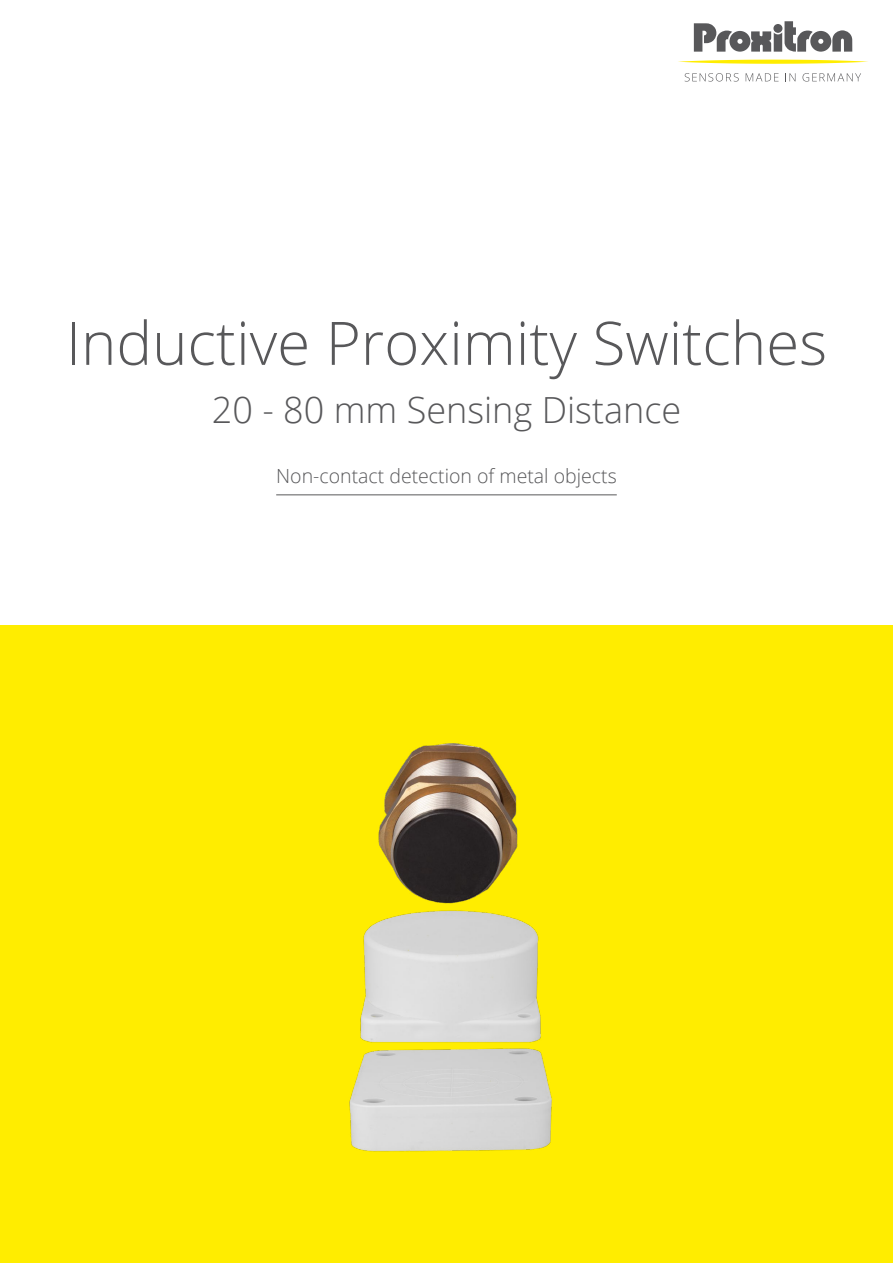
<style>
.page{position:relative;width:893px;height:1263px;background:#fff}
.page>*{position:absolute;margin:0;border:0;box-sizing:border-box;transform-origin:0 0}
.t1{font:300 60px "Open Sans";color:#58585a}
.t2{font:300 36px "Open Sans";color:#58585a}
.t3{font:300 19.5px "Open Sans";color:#58585a}
</style>
<div class="page">
<div style="left:0;top:625px;width:893px;height:638px;background:#ffed00"></div>
<svg style="left:685px;top:73px;width:54px;height:9px"></svg>
<svg style="left:746px;top:73px;width:32px;height:8px"></svg>
<svg style="left:789px;top:73px;width:6px;height:8px"></svg>
<svg style="left:802px;top:73px;width:59px;height:9px"></svg>
<svg style="left:678px;top:60px;width:190px;height:4px"></svg>
<svg style="left:694px;top:21px;width:158px;height:31px"></svg>
<hr style="left:276px;top:495px;width:341px;height:1px;background:#58585a">
<img style="left:349px;top:743px;width:203px;height:409px">
<h1 class="t1" style="left:66px;top:302px;width:763px">Inductive Proximity Switches</h1>
<h2 class="t2" style="left:212px;top:385px;width:471px">20 - 80 mm Sensing Distance</h2>
<p class="t3" style="left:276px;top:462px;width:342px">Non-contact detection of metal objects</p>
</div>
